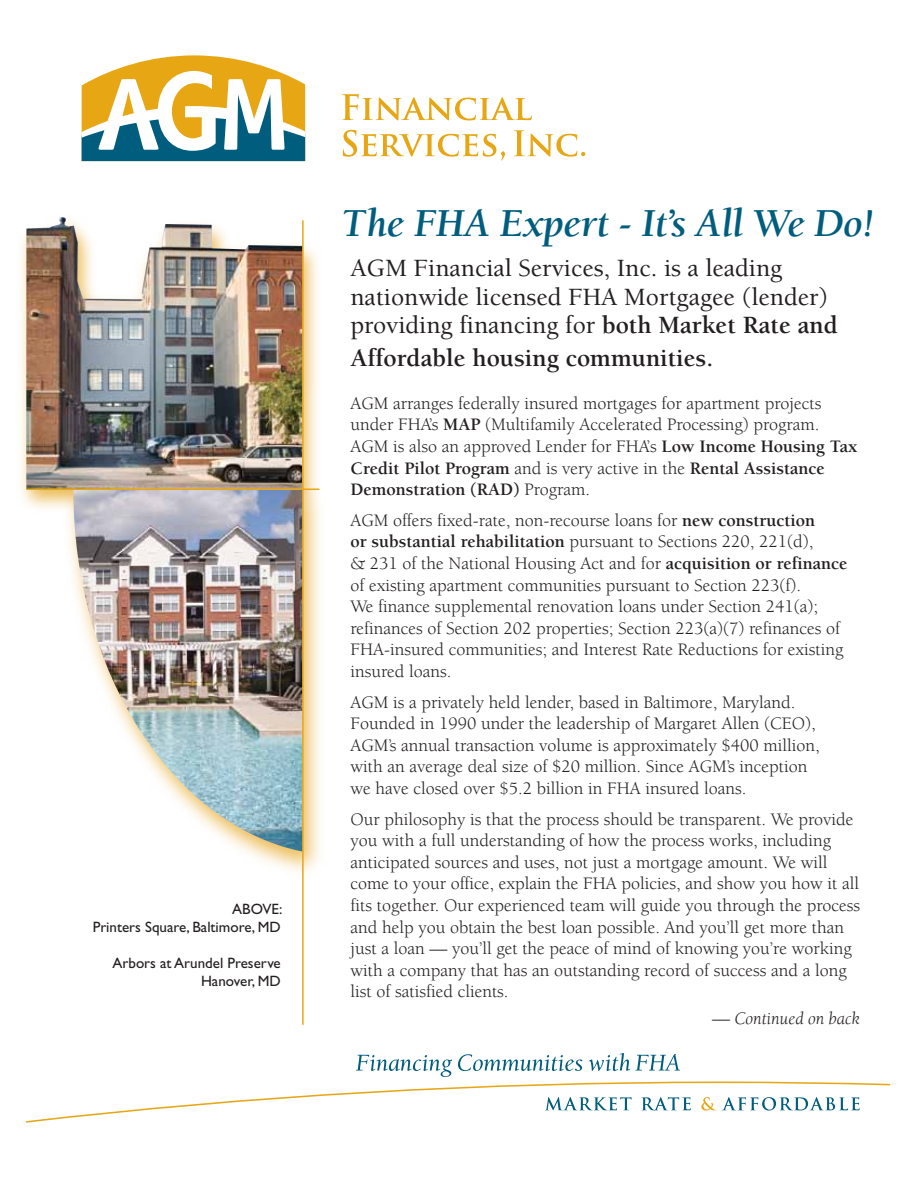
<style>
.page{position:relative;width:918px;height:1188px;background:#fff}
.page>*{position:absolute;margin:0;border:0;box-sizing:border-box;transform-origin:0 0}
.t1{font:italic 700 40.65px "Berkeley";letter-spacing:-.015em;color:#005d7e}
.t2{font:500 25.5px/28.5px "Berkeley";color:#231f20}
.t3{font:700 25.5px "Berkeley";color:#231f20}
.t4{font:18px/21.6px "Berkeley";color:#231f20}
.t5{font:italic 18px "Berkeley";color:#231f20}
.t6{font:15px/18px "Gill Sans Std";color:#231f20;text-align:right}
.s1{font-weight:700}
</style>
<div class="page">
<img style="left:21px;top:84px;width:428px;height:326px">
<img style="left:26px;top:217px;width:277px;height:193px">
<img style="left:20px;top:410px;width:300px;height:462px">
<img style="left:73px;top:490px;width:229px;height:362px">
<hr style="left:302px;top:220px;width:2px;height:805px;background:#e7a614">
<hr style="left:26px;top:489px;width:293px;height:1px;background:#e7a614">
<svg style="left:342px;top:94px;width:190px;height:26px"></svg>
<svg style="left:343px;top:130px;width:162px;height:31px"></svg>
<svg style="left:514px;top:130px;width:71px;height:27px"></svg>
<svg style="left:82px;top:55px;width:223px;height:106px"></svg>
<svg style="left:26px;top:1053px;width:865px;height:70px"></svg>
<p class="t6" style="left:93px;top:901px;width:191px">ABOVE:<br>Printers Square, Baltimore, MD</p>
<p class="t6" style="left:113px;top:955px;width:170px">Arbors at Arundel Preserve<br>Hanover, MD</p>
<h1 class="t1" style="left:342px;top:202px;width:535px">The FHA Expert - It’s All We Do!</h1>
<h2 class="t2" style="left:350px;top:254px;width:489px">AGM Financial Services, Inc. is a leading nationwide licensed FHA Mortgagee (lender) providing financing for <span class="s1">both Market Rate and</span></h2>
<h2 class="t3" style="left:350px;top:344px;width:364px">Affordable housing communities.</h2>
<p class="t4" style="left:350px;top:393px;width:509px">AGM arranges federally insured mortgages for apartment projects under FHA’s <span class="s1">MAP</span> (Multifamily Accelerated Processing) program.<br>AGM is also an approved Lender for FHA’s <span class="s1">Low Income Housing Tax Credit Pilot Program</span> and is very active in the <span class="s1">Rental Assistance Demonstration (RAD)</span> Program.</p>
<p class="t4" style="left:350px;top:510px;width:499px">AGM offers fixed-rate, non-recourse loans for <span class="s1">new construction<br>or substantial rehabilitation</span> pursuant to Sections 220, 221(d),<br>&amp; 231 of the National Housing Act and for <span class="s1">acquisition or refinance </span>of existing apartment communities pursuant to Section 223(f).<br>We finance supplemental renovation loans under Section 241(a); refinances of Section 202 properties; Section 223(a)(7) refinances of FHA-insured communities; and Interest Rate Reductions for existing insured loans.</p>
<p class="t4" style="left:350px;top:692px;width:471px">AGM is a privately held lender, based in Baltimore, Maryland.<br>Founded in 1990 under the leadership of Margaret Allen (CEO), AGM’s annual transaction volume is approximately $400 million, with an average deal size of $20 million. Since AGM’s inception we have closed over $5.2 billion in FHA insured loans.</p>
<p class="t4" style="left:350px;top:809px;width:511px">Our philosophy is that the process should be transparent. We provide you with a full understanding of how the process works, including anticipated sources and uses, not just a mortgage amount. We will come to your office, explain the FHA policies, and show you how it all fits together. Our experienced team will guide you through the process and help you obtain the best loan possible. And you’ll get more than just a loan — you’ll get the peace of mind of knowing you’re working with a company that has an outstanding record of success and a long list of satisfied clients.</p>
<p class="t5" style="left:712px;top:1009px;width:149px">— Continued on back</p>
</div>
